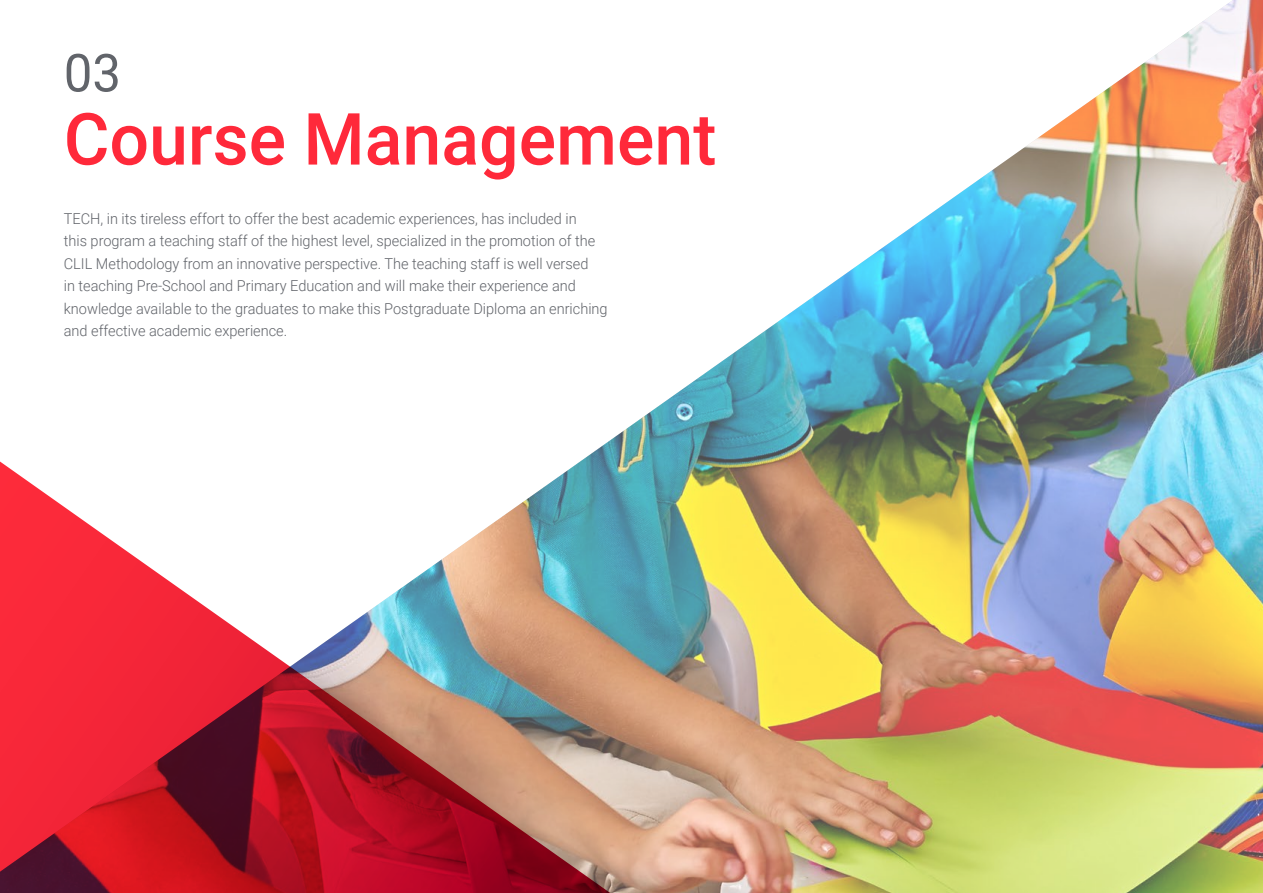
<style>
.page{position:relative;width:1263px;height:893px;background:#fff}
.page>*{position:absolute;margin:0;border:0;box-sizing:border-box;transform-origin:0 0}
.t1{font:500 72px "Roboto";color:#ff293a}
.t2{font:52.5px "Roboto";color:#61646a}
.t3{font:300 15px/22.5px "Roboto";color:#61646a}
</style>
<div class="page">
<img style="left:602px;top:0;width:661px;height:893px">
<svg style="left:0;top:446px;width:640px;height:447px"></svg>
<h2 class="t2" style="left:64px;top:36px;width:59px">03</h2>
<h1 class="t1" style="left:64px;top:89px;width:654px">Course Management</h1>
<p class="t3" style="left:64px;top:207px;width:545px">TECH, in its tireless effort to offer the best academic experiences, has included in<br>this program a teaching staff of the highest level, specialized in the promotion of the CLIL Methodology from an innovative perspective. The teaching staff is well versed<br>in teaching Pre-School and Primary Education and will make their experience and knowledge available to the graduates to make this Postgraduate Diploma an enriching and effective academic experience.</p>
</div>
